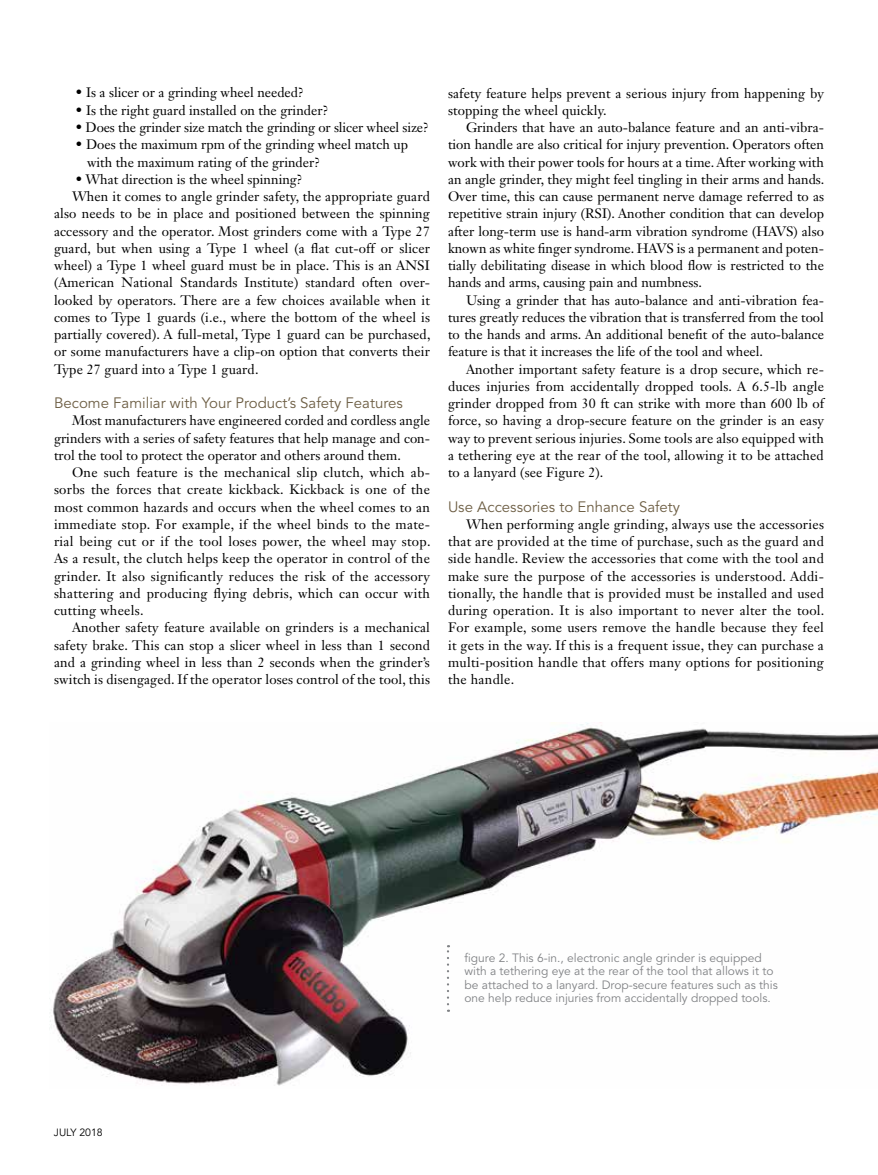
<style>
.page{position:relative;width:878px;height:1175px;background:#fff}
.page>*{position:absolute;margin:0;border:0;box-sizing:border-box;transform-origin:0 0}
.t1{font:15px "Avenir LT Std";color:#6e5f45}
.t2{font:13.5px/17.2px "Janson Text LT Std";letter-spacing:.01em;color:#000;text-align:justify}
.t3{font:13.5px "Janson Text LT Std";letter-spacing:-.01em;color:#000}
.t4{font:12px/13.5px "Avenir LT Std";color:#808285}
.t5{font:10.5px "Avenir LT Std";color:#000}
</style>
<div class="page">
<img style="left:49px;top:722px;width:829px;height:364px">
<svg style="left:447px;top:945px;width:2px;height:66px"></svg>
<p class="t2" style="left:75px;top:84px;width:230px">• Is a slicer or a grinding wheel needed?</p>
<p class="t2" style="left:75px;top:101px;width:254px">• Is the right guard installed on the grinder?</p>
<p class="t3" style="left:75px;top:119px;width:355px">• Does the grinder size match the grinding or slicer wheel size?</p>
<p class="t2" style="left:87px;top:136px;width:322px;text-indent:-12px">• Does the maximum rpm of the grinding wheel match up with the maximum rating of the grinder?</p>
<p class="t2" style="left:75px;top:170px;width:229px">• What direction is the wheel spinning?</p>
<p class="t2" style="left:72px;top:188px;width:359px">When it comes to angle grinder safety, the appropriate guard</p>
<p class="t2" style="left:54px;top:205px;width:377px">also needs to be in place and positioned between the spinning</p>
<p class="t2" style="left:54px;top:222px;width:377px">accessory and the operator. Most grinders come with a Type 27</p>
<p class="t2" style="left:54px;top:239px;width:377px">guard, but when using a Type 1 wheel (a flat cut-off or slicer</p>
<p class="t2" style="left:54px;top:257px;width:377px">wheel) a Type 1 wheel guard must be in place. This is an ANSI</p>
<p class="t2" style="left:54px;top:274px;width:377px">(American National Standards Institute) standard often over-</p>
<p class="t2" style="left:54px;top:291px;width:377px">looked by operators. There are a few choices available when it</p>
<p class="t2" style="left:54px;top:308px;width:377px">comes to Type 1 guards (i.e., where the bottom of the wheel is</p>
<p class="t2" style="left:54px;top:326px;width:378px">partially covered). A full-metal, Type 1 guard can be purchased,</p>
<p class="t2" style="left:54px;top:343px;width:377px">or some manufacturers have a clip-on option that converts their</p>
<p class="t2" style="left:54px;top:360px;width:206px">Type 27 guard into a Type 1 guard.</p>
<p class="t1" style="left:54px;top:394px;width:350px">Become Familiar with Your Product’s Safety Features</p>
<p class="t2" style="left:54px;top:412px;width:377px;text-indent:18px">Most manufacturers have engineered corded and cordless angle grinders with a series of safety features that help manage and con&shy;trol the tool to protect the operator and others around them.</p>
<p class="t2" style="left:54px;top:464px;width:378px;text-indent:18px">One such feature is the mechanical slip clutch, which ab&shy;sorbs the forces that create kickback. Kickback is one of the most common hazards and occurs when the wheel comes to an immediate stop. For example, if the wheel binds to the mate&shy;rial being cut or if the tool loses power, the wheel may stop.<br>As a result, the clutch helps keep the operator in control of the grinder. It also significantly reduces the risk of the accessory shattering and producing flying debris, which can occur with cutting wheels.</p>
<p class="t2" style="left:54px;top:619px;width:377px;text-indent:18px">Another safety feature available on grinders is a mechanical safety brake. This can stop a slicer wheel in less than 1 second and a grinding wheel in less than 2 seconds when the grinder’s switch is disengaged. If the operator loses control of the tool, this</p>
<p class="t2" style="left:448px;top:84px;width:377px">safety feature helps prevent a serious injury from happening by stopping the wheel quickly.</p>
<p class="t2" style="left:448px;top:119px;width:378px;text-indent:18px">Grinders that have an auto-balance feature and an anti-vibra&shy;tion handle are also critical for injury prevention. Operators often work with their power tools for hours at a time. After working with an angle grinder, they might feel tingling in their arms and hands.<br>Over time, this can cause permanent nerve damage referred to as repetitive strain injury (RSI). Another condition that can develop after long-term use is hand-arm vibration syndrome (HAVS) also known as white finger syndrome. HAVS is a permanent and poten&shy;tially debilitating disease in which blood flow is restricted to the hands and arms, causing pain and numbness.</p>
<p class="t2" style="left:448px;top:291px;width:377px;text-indent:18px">Using a grinder that has auto-balance and anti-vibration fea&shy;tures greatly reduces the vibration that is transferred from the tool to the hands and arms. An additional benefit of the auto-balance feature is that it increases the life of the tool and wheel.</p>
<p class="t2" style="left:448px;top:360px;width:377px;text-indent:18px">Another important safety feature is a drop secure, which re&shy;duces injuries from accidentally dropped tools. A 6.5-lb angle grinder dropped from 30 ft can strike with more than 600 lb of force, so having a drop-secure feature on the grinder is an easy way to prevent serious injuries. Some tools are also equipped with a tethering eye at the rear of the tool, allowing it to be attached to a lanyard (see Figure 2).</p>
<p class="t1" style="left:448px;top:498px;width:234px">Use Accessories to Enhance Safety</p>
<p class="t2" style="left:448px;top:515px;width:378px;text-indent:18px">When performing angle grinding, always use the accessories that are provided at the time of purchase, such as the guard and side handle. Review the accessories that come with the tool and make sure the purpose of the accessories is understood. Addi&shy;tionally, the handle that is provided must be installed and used during operation. It is also important to never alter the tool.<br>For example, some users remove the handle because they feel it gets in the way. If this is a frequent issue, they can purchase a multi-position handle that offers many options for positioning the handle.</p>
<p class="t5" style="left:54px;top:1126px;width:50px">JULY 2018</p>
<p class="t4" style="left:464px;top:951px;width:315px">figure 2. This 6-in., electronic angle grinder is equipped with a tethering eye at the rear of the tool that allows it to be attached to a lanyard. Drop-secure features such as this one help reduce injuries from accidentally dropped tools.</p>
</div>
